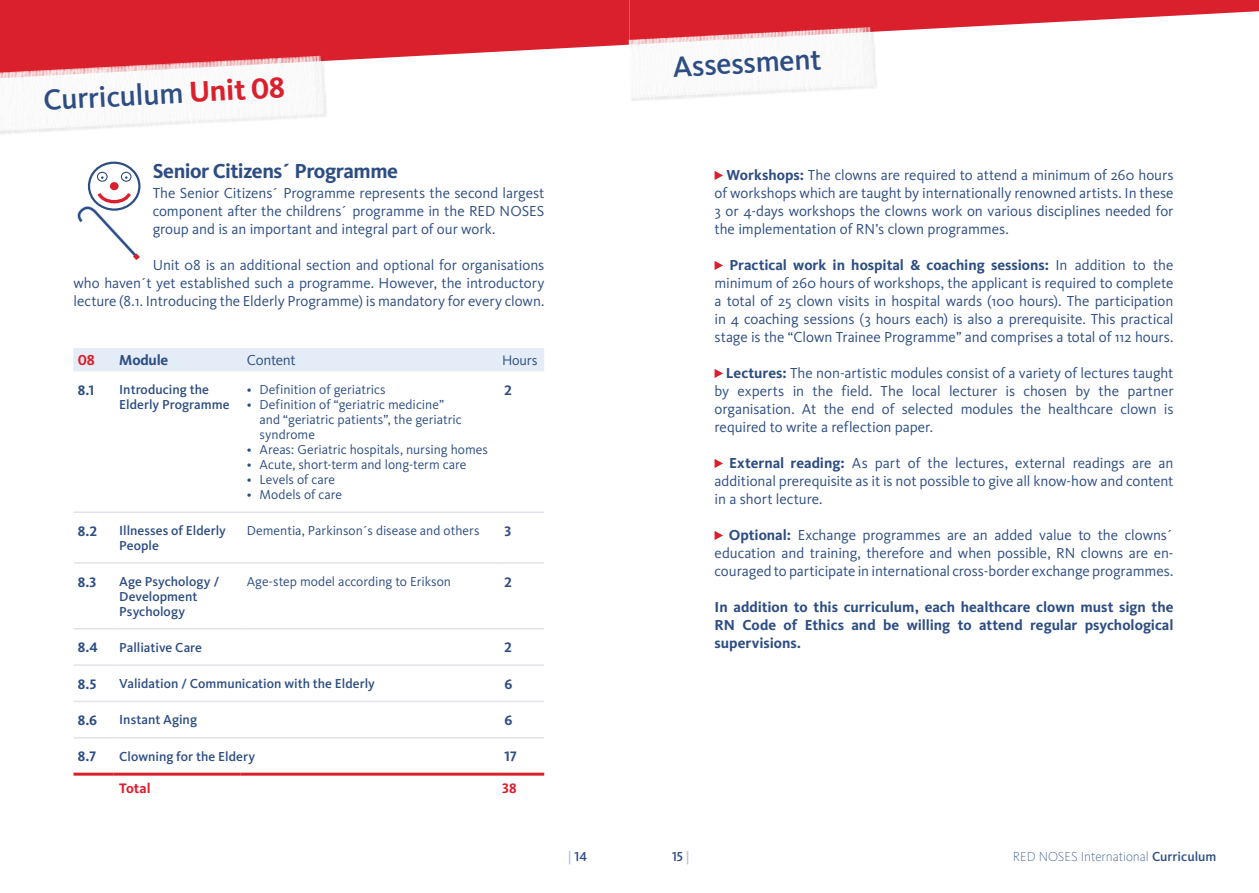
<style>
.page{position:relative;width:1259px;height:893px;background:#fff}
.page>*{position:absolute;margin:0;border:0;box-sizing:border-box;transform-origin:0 0}
.t1{font:500 30px "Kievit Pro";color:#2d4d83}
.t2{font:700 21px "Kievit Pro";letter-spacing:-.025em;color:#2d4d83}
.t3{font:15px/18px "Kievit Pro";letter-spacing:-.005em;color:#2d4d83;text-align:justify}
.t4{font:700 15px/18px "Kievit Pro";letter-spacing:-.005em;color:#2d4d83;text-align:justify}
.t5{font:700 15px "Kievit Pro";color:#da202d}
.t6{font:700 14.25px "Kievit Pro";color:#2d4d83}
.t7{font:700 14.25px "Kievit Pro";color:#da202d}
.t8{font:14.25px "Kievit Pro";letter-spacing:-.01em;color:#2d4d83}
.t9{font:13.5px/15px "Kievit Pro";color:#2d4d83}
.t10{font:500 13.5px/15px "Kievit Pro";color:#2d4d83}
.t11{font:200 13.5px "Kievit Pro";color:#2d4d83}
.s1{font-weight:700;color:#da202d}
.s2{font-weight:700}
.s3{color:#a8c3e5}
.s4{font-weight:500}
</style>
<div class="page">
<svg style="left:0;top:0;width:629px;height:61px;fill:#da202d"></svg>
<div style="left:0;top:56px;width:328px;height:79px;background:#231f20;opacity:.12"></div>
<img style="left:0;top:56px;width:324px;height:75px">
<svg style="left:0;top:57px;width:316px;height:73px"></svg>
<div style="left:630px;top:28px;width:247px;height:73px;background:#231f20;opacity:.12"></div>
<img style="left:628px;top:27px;width:246px;height:71px">
<svg style="left:629px;top:0;width:630px;height:96px"></svg>
<svg style="left:714px;top:171px;width:9px;height:9px"></svg>
<svg style="left:714px;top:261px;width:9px;height:9px"></svg>
<svg style="left:714px;top:369px;width:9px;height:9px"></svg>
<svg style="left:714px;top:459px;width:9px;height:9px"></svg>
<svg style="left:714px;top:531px;width:9px;height:9px"></svg>
<div style="left:73px;top:348px;width:471px;height:23px;background:#e3ecf7"></div>
<hr style="left:73px;top:511px;width:40px;height:2px;background:#e2e3ec">
<hr style="left:113px;top:511px;width:128px;height:2px;background:#e2e3ec">
<hr style="left:241px;top:511px;width:255px;height:2px;background:#e2e3ec">
<hr style="left:496px;top:511px;width:48px;height:2px;background:#e2e3ec">
<hr style="left:73px;top:562px;width:40px;height:2px;background:#e2e3ec">
<hr style="left:496px;top:562px;width:48px;height:2px;background:#e2e3ec">
<hr style="left:73px;top:628px;width:40px;height:1px;background:#e2e3ec">
<hr style="left:496px;top:628px;width:48px;height:1px;background:#e2e3ec">
<hr style="left:73px;top:664px;width:40px;height:2px;background:#e2e3ec">
<hr style="left:241px;top:664px;width:255px;height:2px;background:#e2e3ec">
<hr style="left:496px;top:664px;width:48px;height:2px;background:#e2e3ec">
<hr style="left:73px;top:701px;width:40px;height:1px;background:#e2e3ec">
<hr style="left:241px;top:701px;width:255px;height:1px;background:#e2e3ec">
<hr style="left:496px;top:701px;width:48px;height:1px;background:#e2e3ec">
<hr style="left:73px;top:737px;width:40px;height:1px;background:#e2e3ec">
<hr style="left:241px;top:737px;width:255px;height:1px;background:#e2e3ec">
<hr style="left:496px;top:737px;width:48px;height:1px;background:#e2e3ec">
<hr style="left:73px;top:773px;width:40px;height:3px;background:#da202d">
<hr style="left:113px;top:773px;width:128px;height:3px;background:#da202d">
<hr style="left:241px;top:773px;width:255px;height:3px;background:#da202d">
<hr style="left:496px;top:773px;width:48px;height:3px;background:#da202d">
<hr style="left:113px;top:562px;width:128px;height:2px;background:#e2e3ec">
<hr style="left:241px;top:562px;width:255px;height:2px;background:#e2e3ec">
<hr style="left:113px;top:628px;width:128px;height:1px;background:#e2e3ec">
<hr style="left:241px;top:628px;width:255px;height:1px;background:#e2e3ec">
<hr style="left:113px;top:664px;width:128px;height:2px;background:#e2e3ec">
<hr style="left:113px;top:701px;width:128px;height:1px;background:#e2e3ec">
<hr style="left:113px;top:737px;width:128px;height:1px;background:#e2e3ec">
<div style="left:73px;top:350px;width:34px;height:20px;background:#e3ecf7"></div>
<div style="left:115px;top:350px;width:120px;height:20px;background:#e3ecf7"></div>
<div style="left:242px;top:350px;width:248px;height:20px;background:#e3ecf7"></div>
<div style="left:498px;top:350px;width:40px;height:20px;background:#e3ecf7"></div>
<svg style="left:77px;top:161px;width:64px;height:99px"></svg>
<h1 class="t1" style="left:42px;top:82px;width:243px;rotate:-3deg">Curriculum <span class="s1">Unit 08</span></h1>
<h2 class="t2" style="left:153px;top:158px;width:247px">Senior Citizens´ Programme</h2>
<p class="t3" style="left:153px;top:184px;width:393px">The Senior Citizens´ Programme represents the second largest component after the childrens´ programme in the RED NOSES group and is an important and integral part of our work.</p>
<p class="t3" style="left:73px;top:256px;width:472px;text-indent:79px">Unit 08 is an additional section and optional for organisations who haven´t yet established such a programme. However, the introductory lecture (8.1. Introducing the Elderly Programme) is mandatory for every clown.</p>
<p class="t5" style="left:78px;top:351px;width:19px">08</p>
<p class="t4" style="left:119px;top:351px;width:51px">Module</p>
<p class="t3" style="left:247px;top:351px;width:50px">Content</p>
<p class="t8" style="left:502px;top:352px;width:37px">Hours</p>
<p class="t6" style="left:78px;top:382px;width:18px">8.1</p>
<p class="t10" style="left:119px;top:382px;width:112px">Introducing the<br>Elderly Programme</p>
<p class="t9" style="left:247px;top:382px;width:140px">• Definition of geriatrics</p>
<p class="t6" style="left:504px;top:382px;width:9px">2</p>
<p class="t9" style="left:260px;top:397px;width:204px;text-indent:-13px">• Definition of “geriatric medicine” and “geriatric patients”, the geriatric syndrome</p>
<p class="t9" style="left:247px;top:442px;width:243px">• Areas: Geriatric hospitals, nursing homes</p>
<p class="t9" style="left:247px;top:457px;width:221px">• Acute, short-term and long-term care</p>
<p class="t9" style="left:247px;top:472px;width:90px">• Levels of care</p>
<p class="t9" style="left:247px;top:487px;width:97px">• Models of care</p>
<p class="t6" style="left:78px;top:522px;width:21px">8.2</p>
<p class="t10" style="left:119px;top:523px;width:108px">Illnesses of Elderly<br>People</p>
<p class="t9" style="left:247px;top:523px;width:234px">Dementia, Parkinson´s disease and others</p>
<p class="t6" style="left:504px;top:522px;width:8px">3</p>
<p class="t6" style="left:78px;top:573px;width:20px">8.3</p>
<p class="t10" style="left:119px;top:574px;width:101px">Age Psychology /<br>Development<br>Psychology</p>
<p class="t9" style="left:247px;top:574px;width:206px">Age-step model according to Erikson</p>
<p class="t6" style="left:504px;top:573px;width:9px">2</p>
<p class="t6" style="left:78px;top:639px;width:22px">8.4</p>
<p class="t10" style="left:119px;top:640px;width:84px">Palliative Care</p>
<p class="t6" style="left:504px;top:639px;width:9px">2</p>
<p class="t6" style="left:78px;top:675px;width:20px">8.5</p>
<p class="t10" style="left:119px;top:676px;width:257px">Validation / Communication with the Elderly</p>
<p class="t6" style="left:504px;top:675px;width:9px">6</p>
<p class="t6" style="left:78px;top:712px;width:21px">8.6</p>
<p class="t10" style="left:119px;top:712px;width:79px">Instant Aging</p>
<p class="t6" style="left:504px;top:712px;width:9px">6</p>
<p class="t6" style="left:78px;top:748px;width:20px">8.7</p>
<p class="t10" style="left:119px;top:749px;width:137px">Clowning for the Eldery</p>
<p class="t6" style="left:504px;top:748px;width:14px">17</p>
<p class="t7" style="left:119px;top:780px;width:33px">Total</p>
<p class="t7" style="left:502px;top:780px;width:16px">38</p>
<h1 class="t1" style="left:672px;top:49px;width:150px;rotate:-3deg">Assessment</h1>
<p class="t3" style="left:714px;top:166px;width:460px;text-indent:12px"><span class="s2">Workshops:</span> The clowns are required to attend a minimum of 260 hours of workshops which are taught by internationally renowned artists. In these 3 or 4-days workshops the clowns work on various disciplines needed for the implementation of RN’s clown programmes.</p>
<p class="t3" style="left:714px;top:256px;width:460px;text-indent:15px"><span class="s2">Practical work in hospital &amp; coaching sessions:</span> In addition to the minimum of 260 hours of workshops, the applicant is required to complete a total of 25 clown visits in hospital wards (100 hours). The participation in 4 coaching sessions (3 hours each) is also a prerequisite. This practical stage is the “Clown Trainee Programme” and comprises a total of 112 hours.</p>
<p class="t3" style="left:714px;top:364px;width:460px;text-indent:11px"><span class="s2">Lectures:</span> The non-artistic modules consist of a variety of lectures taught by experts in the field. The local lecturer is chosen by the partner organisation. At the end of selected modules the healthcare clown is required to write a reflection paper.</p>
<p class="t3" style="left:714px;top:454px;width:460px;text-indent:15px"><span class="s2">External reading:</span> As part of the lectures, external readings are an additional prerequisite as it is not possible to give all know-how and content in a short lecture.</p>
<p class="t3" style="left:714px;top:526px;width:460px;text-indent:14px"><span class="s2">Optional:</span> Exchange programmes are an added value to the clowns´ education and training, therefore and when possible, RN clowns are en&shy;couraged to participate in international cross-border exchange programmes.</p>
<p class="t4" style="left:714px;top:598px;width:460px">In addition to this curriculum, each healthcare clown must sign the RN Code of Ethics and be willing to attend regular psychological supervisions.</p>
<p class="t10" style="left:568px;top:849px;width:21px"><span class="s3">|</span>14</p>
<p class="t10" style="left:672px;top:849px;width:19px">15 <span class="s3">|</span></p>
<p class="t11" style="left:1013px;top:849px;width:205px">RED NOSES International <span class="s4">Curriculum</span></p>
</div>
